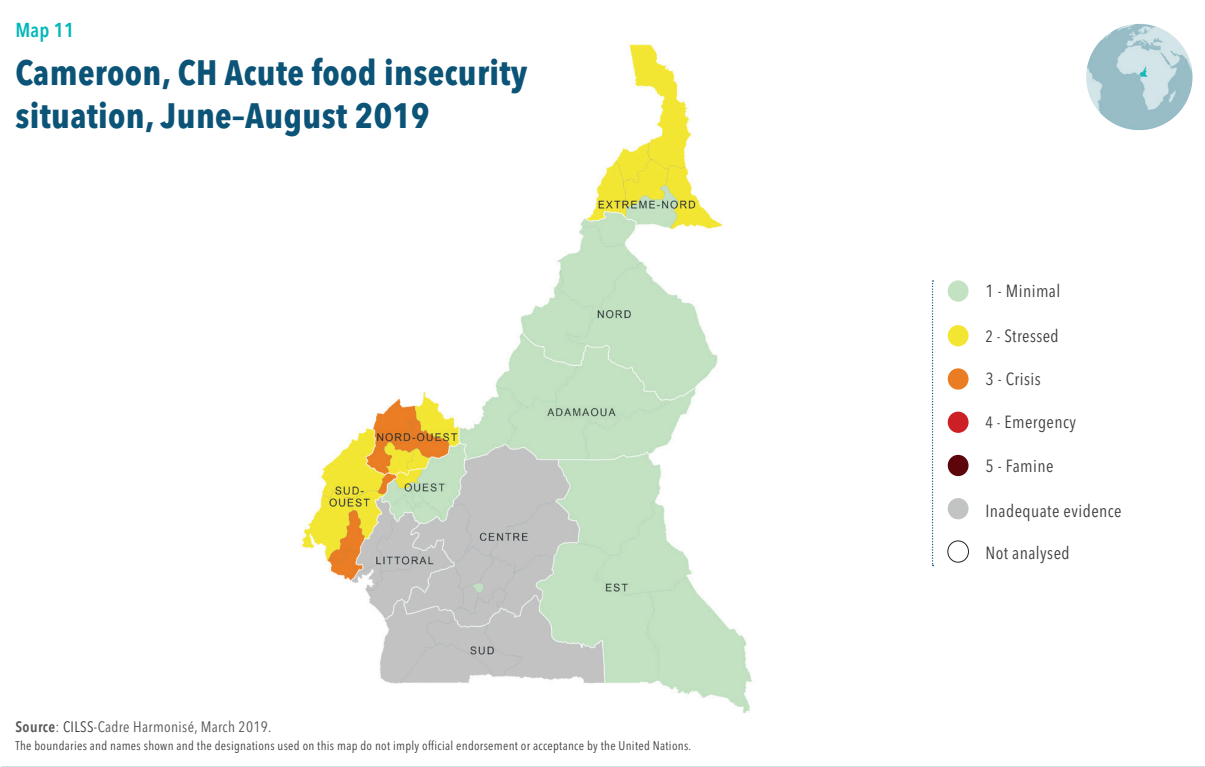
<style>
.page{position:relative;width:1205px;height:767px;background:#fff}
.page>*{position:absolute;margin:0;border:0;box-sizing:border-box;transform-origin:0 0}
.t1{font:700 condensed 35px/42.5px "Avenir Next LT Pro";letter-spacing:.01em;color:#0b5377}
.t2{font:600 condensed 20px "Avenir Next LT Pro";color:#04b7ba}
.t3{font:condensed 17.5px "Avenir Next LT Pro";letter-spacing:.025em;color:#3e3e3f}
.t4{font:condensed 15px "Avenir Next LT Pro";letter-spacing:.025em;color:#545557}
.t5{font:condensed 12.5px "Avenir Next LT Pro";letter-spacing:.025em;color:#3e3e3f}
.s1{font-weight:600}
.s2{color:#3e3e3f}
.s3{font-size:16.25px}
</style>
<div class="page">
<img style="left:301px;top:44px;width:786px;height:669px">
<div style="left:947px;top:280px;width:21px;height:22px;background:#c2e2c2;border-radius:50%"></div>
<div style="left:947px;top:368px;width:21px;height:22px;background:#ea7d23;border-radius:50%"></div>
<div style="left:947px;top:455px;width:21px;height:21px;background:#5d050b;border-radius:50%"></div>
<div style="left:947px;top:325px;width:21px;height:21px;background:#f3e633;border-radius:50%"></div>
<div style="left:947px;top:412px;width:21px;height:21px;background:#cc2026;border-radius:50%"></div>
<div style="left:947px;top:498px;width:21px;height:21px;background:#c2c3c3;border-radius:50%"></div>
<div style="left:947px;top:541px;width:21px;height:21px;background:#fff;border-radius:50%"></div>
<div style="left:947px;top:541px;width:21px;height:21px;border:1px solid #231f20;border-radius:50%"></div>
<svg style="left:931px;top:280px;width:2px;height:286px"></svg>
<hr style="left:1px;top:766px;width:1203px;height:1px;background:#0b5377">
<img style="left:1086px;top:24px;width:106px;height:106px;border-radius:53px">
<h2 class="t2" style="left:16px;top:17px;width:60px">Map 11</h2>
<h1 class="t1" style="left:16px;top:51px;width:513px">Cameroon, CH Acute food insecurity situation, June–August 2019</h1>
<p class="t4" style="left:16px;top:717px;width:257px"><span class="s1">Source</span>: <span class="s2">CILSS-</span>Cadre Harmonisé, March 2019.</p>
<p class="t5" style="left:16px;top:738px;width:677px">The boundaries and names shown and the designations used on this map do not imply official endorsement or acceptance by the United Nations.</p>
<h3 class="t3" style="left:985px;top:281px;width:76px">1 - Minimal</h3>
<h3 class="t3" style="left:985px;top:325px;width:75px"><span class="s3">2 -</span> Stressed</h3>
<h3 class="t3" style="left:985px;top:368px;width:57px">3 - Crisis</h3>
<h3 class="t3" style="left:985px;top:412px;width:92px"><span class="s3">4 -</span> Emergency</h3>
<h3 class="t3" style="left:985px;top:455px;width:70px">5 - Famine</h3>
<h3 class="t3" style="left:985px;top:500px;width:138px">Inadequate evidence</h3>
<h3 class="t3" style="left:985px;top:543px;width:86px">Not analysed</h3>
</div>
